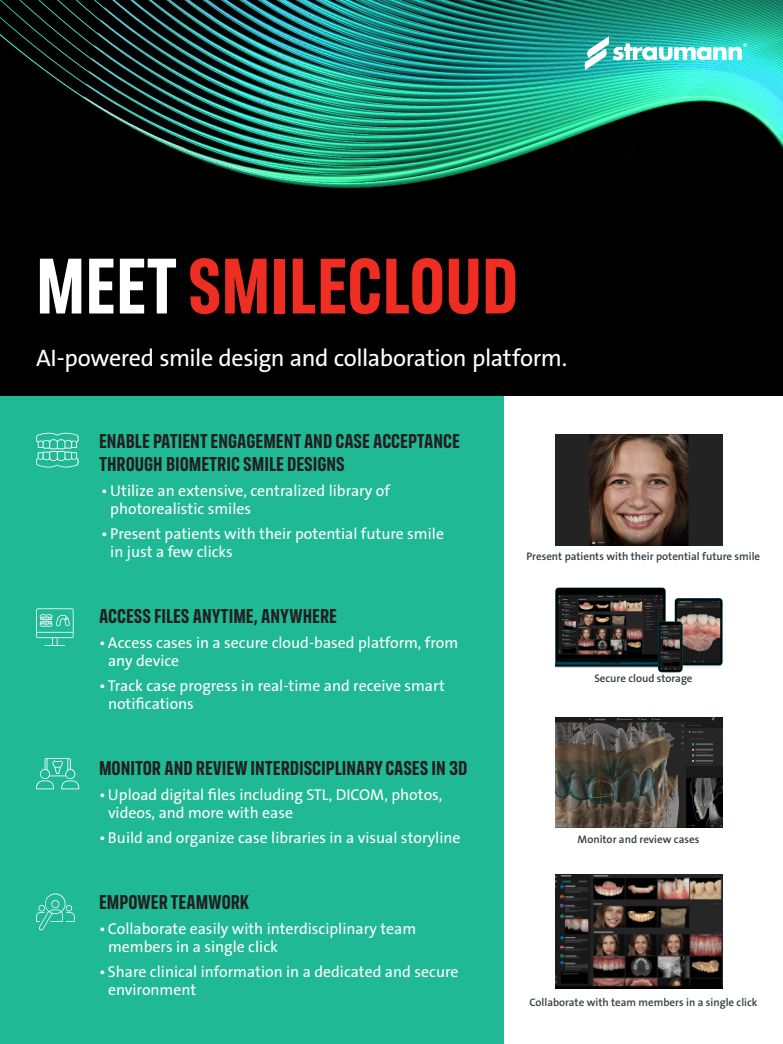
<style>
.page{position:relative;width:783px;height:1044px;background:#fff}
.page>*{position:absolute;margin:0;border:0;box-sizing:border-box;transform-origin:0 0}
.Heading_Large{font:700 79.5px "FS Industrie Cd";color:#ee2e22}
.Claim{font:24px "The Sans LP5 Plain";letter-spacing:-.015em;color:#fff}
.text{font:700 20.2px/22.5px "FS Industrie Cd";color:#231f20}
.text-2{font:15.8px/18px "The Sans LP5 Plain";color:#fff}
.text-3{font:11px "The Sans LP6 Se Bld";color:#353b40}
.s1{color:#fff}
</style>
<div class="page">
<div style="left:0;top:396px;width:504px;height:648px;background:#20b995"></div>
<img style="left:0;top:0;width:783px;height:396px">
<img style="left:585px;top:36px;width:162px;height:34px">
<svg style="left:36px;top:893px;width:39px;height:37px"></svg>
<svg style="left:36px;top:432px;width:43px;height:36px"></svg>
<svg style="left:36px;top:758px;width:43px;height:31px"></svg>
<svg style="left:36px;top:608px;width:38px;height:38px"></svg>
<img style="left:556px;top:717px;width:167px;height:111px">
<img style="left:556px;top:435px;width:167px;height:110px">
<img style="left:556px;top:874px;width:167px;height:115px">
<img style="left:556px;top:587px;width:167px;height:86px">
<p class="Heading_Large" style="left:36px;top:237px;width:484px"><span class="s1">MEET</span> SMILECLOUD</p>
<p class="Claim" style="left:36px;top:342px;width:533px">AI-powered smile design and collaboration platform.</p>
<p class="text" style="left:99px;top:430px;width:362px">ENABLE PATIENT ENGAGEMENT AND CASE ACCEPTANCE<br>THROUGH BIOMETRIC SMILE DESIGNS</p>
<p class="text-2" style="left:110px;top:482px;width:281px;text-indent:-9px">•Utilize an extensive, centralized library of photorealistic smiles</p>
<p class="text-2" style="left:110px;top:525px;width:335px;text-indent:-9px">• Present patients with their potential future smile in just a few clicks</p>
<p class="text" style="left:99px;top:604px;width:240px">ACCESS FILES ANYTIME, ANYWHERE</p>
<p class="text-2" style="left:108px;top:634px;width:352px;text-indent:-9px">•Access cases in a secure cloud-based platform, from any device</p>
<p class="text-2" style="left:108px;top:677px;width:338px;text-indent:-9px">• Track case progress in real-time and receive smart notifications</p>
<p class="text" style="left:99px;top:756px;width:370px">MONITOR AND REVIEW INTERDISCIPLINARY CASES IN 3D</p>
<p class="text-2" style="left:108px;top:786px;width:336px;text-indent:-9px">•Upload digital files including STL, DICOM, photos, videos, and more with ease</p>
<p class="text-2" style="left:99px;top:829px;width:363px">• Build and organize case libraries in a visual storyline</p>
<p class="text" style="left:99px;top:891px;width:152px">EMPOWER TEAMWORK</p>
<p class="text-2" style="left:108px;top:920px;width:310px;text-indent:-9px">• Collaborate easily with interdisciplinary team members in a single click</p>
<p class="text-2" style="left:108px;top:963px;width:352px;text-indent:-9px">• Share clinical information in a dedicated and secure environment</p>
<p class="text-3" style="left:527px;top:549px;width:235px">Present patients with their potential future smile</p>
<p class="text-3" style="left:594px;top:671px;width:100px">Secure cloud storage</p>
<p class="text-3" style="left:578px;top:832px;width:123px">Monitor and review cases</p>
<p class="text-3" style="left:529px;top:995px;width:230px">Collaborate with team members in a single click</p>
</div>
